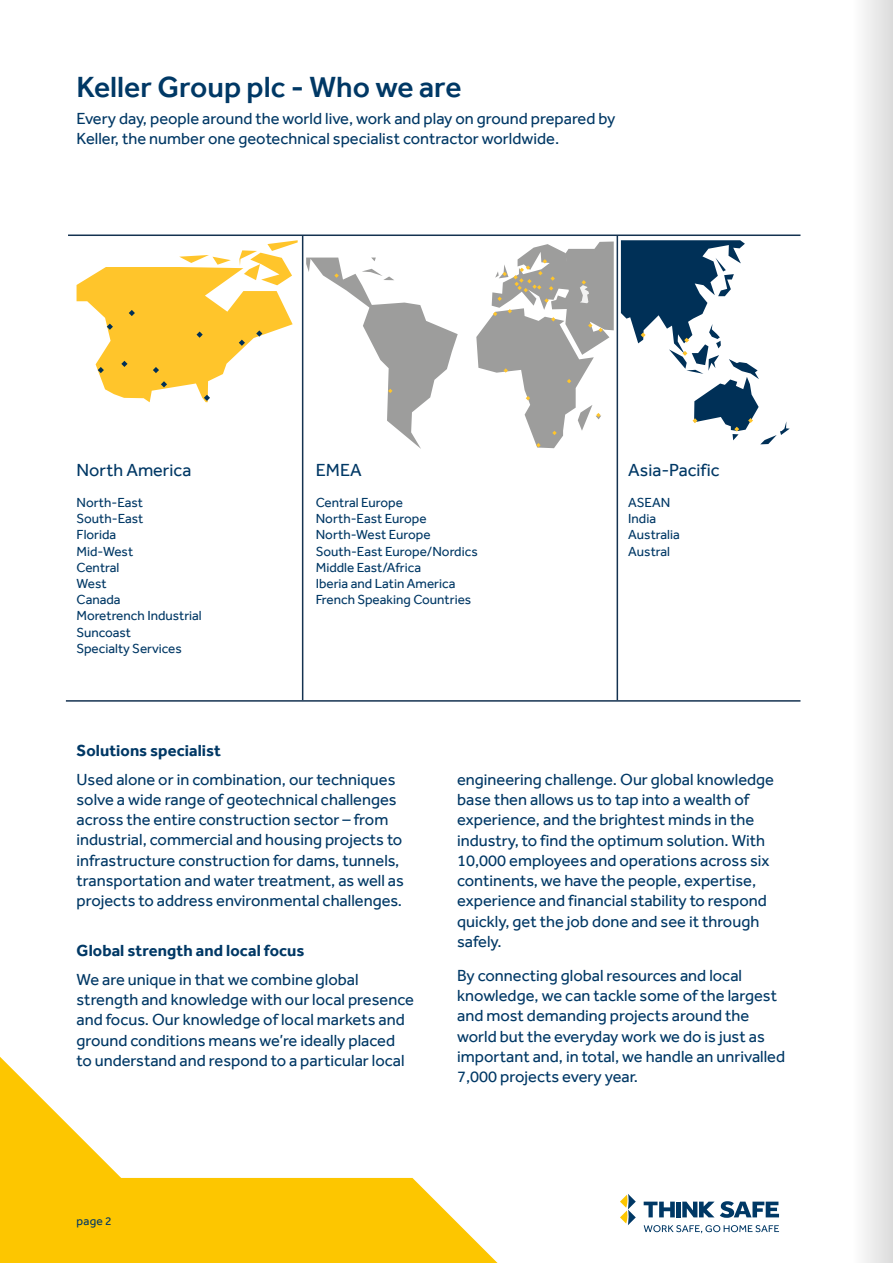
<style>
.page{position:relative;width:893px;height:1263px;background:#fff}
.page>*{position:absolute;margin:0;border:0;box-sizing:border-box;transform-origin:0 0}
.t1{font:500 30px "Effra";color:#003865}
.t2{font:18px "Effra";color:#003865}
.body_copy{font:16.5px/20.2px "Effra";color:#003865}
._03_Copy{font:700 16.5px "Effra";letter-spacing:.005em;color:#003865}
.t3{font:13.5px "Effra";color:#003865}
.t4{font:12px "Effra";color:#003865}
</style>
<div class="page">
<svg style="left:0;top:1057px;width:497px;height:206px"></svg>
<svg style="left:620px;top:1194px;width:16px;height:31px"></svg>
<svg style="left:644px;top:1201px;width:31px;height:16px"></svg>
<div style="left:676px;top:1201px;width:5px;height:16px;background:#003865"></div>
<svg style="left:682px;top:1201px;width:97px;height:17px"></svg>
<svg style="left:644px;top:1225px;width:135px;height:8px"></svg>
<svg style="left:621px;top:240px;width:169px;height:204px"></svg>
<svg style="left:306px;top:258px;width:152px;height:191px"></svg>
<svg style="left:476px;top:241px;width:138px;height:207px"></svg>
<svg style="left:77px;top:240px;width:221px;height:162px"></svg>
<hr style="left:68px;top:234px;width:732px;height:2px;background:#143250">
<hr style="left:66px;top:700px;width:734px;height:2px;background:#143250">
<hr style="left:302px;top:236px;width:1px;height:464px;background:#143250">
<hr style="left:617px;top:236px;width:1px;height:464px;background:#143250">
<div style="left:851px;top:0;width:42px;height:1263px;background:linear-gradient(to right,#fff,#dcdcdc)"></div>
<p class="t1" style="left:77px;top:69px;width:387px">Keller Group plc - Who we are</p>
<p class="body_copy" style="left:77px;top:108px;width:540px">Every day, people around the world live, work and play on ground prepared by<br>Keller, the number one geotechnical specialist contractor worldwide.</p>
<p class="t2" style="left:77px;top:459px;width:116px">North America</p>
<p class="t3" style="left:77px;top:494px;width:68px">North-East</p>
<p class="t3" style="left:77px;top:510px;width:68px">South-East</p>
<p class="t3" style="left:77px;top:527px;width:41px">Florida</p>
<p class="t3" style="left:77px;top:543px;width:58px">Mid-West</p>
<p class="t3" style="left:77px;top:559px;width:44px">Central</p>
<p class="t3" style="left:77px;top:575px;width:32px">West</p>
<p class="t3" style="left:77px;top:591px;width:46px">Canada</p>
<p class="t3" style="left:77px;top:608px;width:127px">Moretrench Industrial</p>
<p class="t3" style="left:77px;top:624px;width:56px">Suncoast</p>
<p class="t3" style="left:77px;top:640px;width:107px">Specialty Services</p>
<p class="t2" style="left:316px;top:459px;width:48px">EMEA</p>
<p class="t2" style="left:628px;top:459px;width:93px">Asia-Pacific</p>
<p class="t3" style="left:316px;top:494px;width:89px">Central Europe</p>
<p class="t3" style="left:316px;top:510px;width:112px">North-East Europe</p>
<p class="t3" style="left:316px;top:527px;width:116px">North-West Europe</p>
<p class="t3" style="left:316px;top:543px;width:163px">South-East Europe/Nordics</p>
<p class="t3" style="left:316px;top:559px;width:107px">Middle East/Africa</p>
<p class="t3" style="left:316px;top:575px;width:141px">Iberia and Latin America</p>
<p class="t3" style="left:316px;top:591px;width:157px">French Speaking Countries</p>
<p class="t3" style="left:628px;top:494px;width:44px">ASEAN</p>
<p class="t3" style="left:628px;top:510px;width:29px">India</p>
<p class="t3" style="left:628px;top:527px;width:53px">Australia</p>
<p class="t3" style="left:628px;top:543px;width:43px">Austral</p>
<p class="_03_Copy" style="left:77px;top:740px;width:146px">Solutions specialist</p>
<p class="body_copy" style="left:77px;top:769px;width:329px">Used alone or in combination, our techniques solve a wide range of geotechnical challenges across the entire construction sector – from industrial, commercial and housing projects to infrastructure construction for dams, tunnels, transportation and water treatment, as well as projects to address environmental challenges.</p>
<p class="_03_Copy" style="left:77px;top:941px;width:229px">Global strength and local focus</p>
<p class="body_copy" style="left:77px;top:969px;width:339px">We are unique in that we combine global strength and knowledge with our local presence and focus. Our knowledge of local markets and ground conditions means we’re ideally placed to understand and respond to a particular local</p>
<p class="body_copy" style="left:457px;top:769px;width:318px">engineering challenge. Our global knowledge base then allows us to tap into a wealth of experience, and the brightest minds in the industry, to find the optimum solution. With 10,000 employees and operations across six continents, we have the people, expertise, experience and financial stability to respond quickly, get the job done and see it through safely.</p>
<p class="body_copy" style="left:457px;top:965px;width:330px">By connecting global resources and local knowledge, we can tackle some of the largest and most demanding projects around the world but the everyday work we do is just as important and, in total, we handle an unrivalled 7,000 projects every year.</p>
<p class="t4" style="left:77px;top:1213px;width:37px">page 2</p>
</div>
